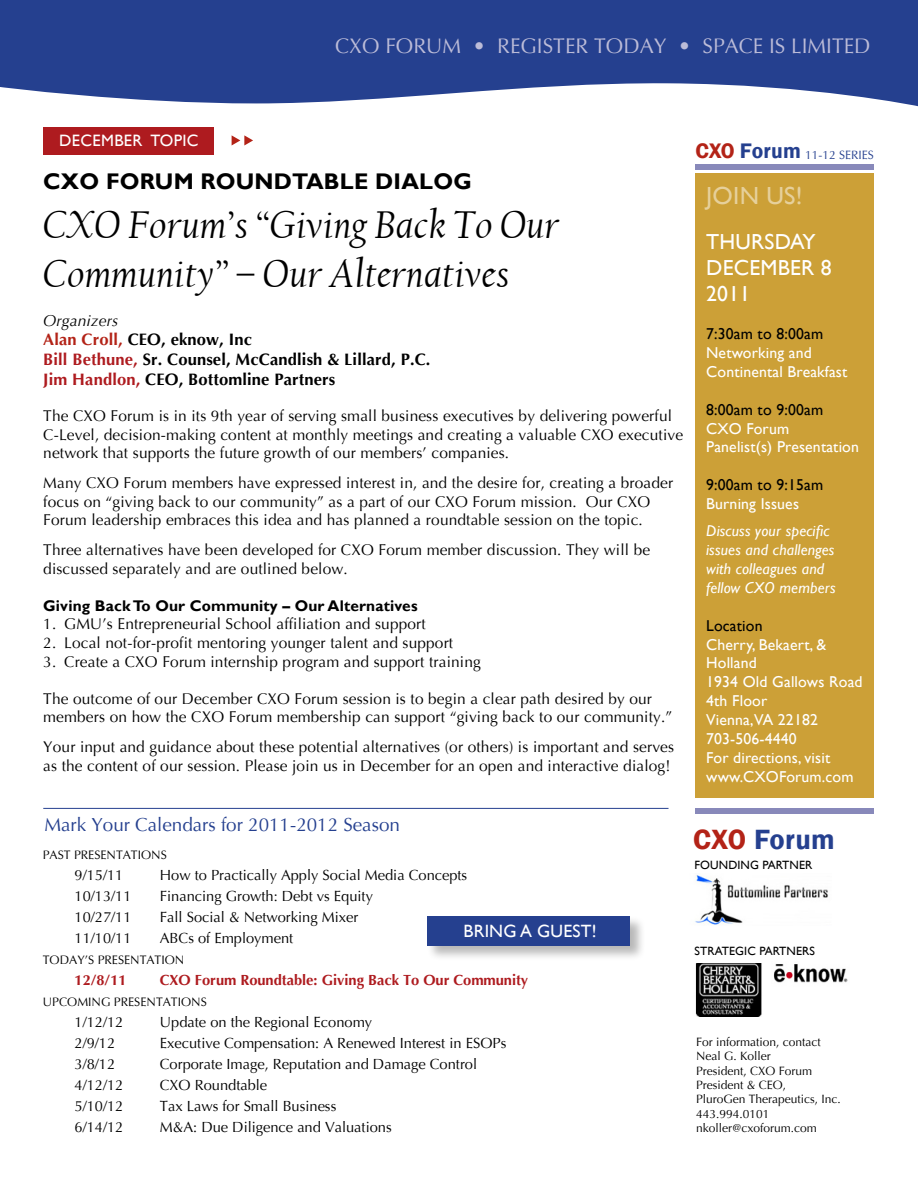
<style>
.page{position:relative;width:918px;height:1188px;background:#fff}
.page>*{position:absolute;margin:0;border:0;box-sizing:border-box;transform-origin:0 0}
.t1{font:italic 40.65px/48.8px "Californian FB";letter-spacing:.01em;color:#000}
.t2{font:600 28.65px "Franklin Gothic";letter-spacing:.01em;color:#25408f}
.t3{font:24.75px "Gill Sans";letter-spacing:.01em;color:#e6d09b}
.t4{font:700 22.65px "Gill Sans";letter-spacing:.01em;color:#000}
.t5{font:21.75px "Gill Sans";letter-spacing:.01em;color:#fff}
.t6{font:21px "Optima";color:#bcbcd8}
.t7{font:18.75px "Optima";color:#25408f}
.t8{font:17.85px "Gill Sans";letter-spacing:.01em;color:#fff}
.t9{font:700 16.5px/19.8px "Optima";letter-spacing:.01em;color:#000}
.t10{font:16.5px "Gill Sans";letter-spacing:.02em;color:#fff}
.t11{font:15.75px/18.9px "Gill Sans";letter-spacing:.01em;color:#fff}
.t12{font:italic 15.75px/18.9px "Gill Sans";letter-spacing:.01em;color:#fff}
.t13{font:15.75px "Gill Sans";letter-spacing:.01em;color:#000}
.t14{font:italic 15.75px "Optima";letter-spacing:.01em;color:#000}
.t15{font:15.45px/18.6px "Optima";letter-spacing:.01em;color:#000}
.t16{font:700 15.45px "Gill Sans";letter-spacing:.01em;color:#000}
.t17{font:14.7px "Optima";color:#000}
.t18{font:700 14.7px "Optima";color:#ae1b1f}
.t19{font:12.15px "Optima";color:#000}
.t20{font:12px/14.4px "Optima";color:#000}
.t21{font:12px "Gill Sans";letter-spacing:.01em;color:#000}
.t22{font:12px "Optima";color:#25408f}
.s1{font-family:"Franklin Gothic";font-weight:600;font-size:21.6px;color:#b32317}
.s2{font-family:"Franklin Gothic";font-weight:600;font-size:21.6px}
.s3{color:#b32317}
.s4{color:#ae1b1f}
</style>
<div class="page">
<div style="left:43px;top:127px;width:171px;height:27px;background:#ae1b1f"></div>
<svg style="left:0;top:0;width:918px;height:106px;fill:#25408f"></svg>
<svg style="left:232px;top:135px;width:21px;height:11px"></svg>
<div style="left:695px;top:808px;width:179px;height:6px;background:#8889ba"></div>
<img style="left:695px;top:875px;width:133px;height:50px">
<img style="left:695px;top:964px;width:67px;height:52px">
<img style="left:773px;top:964px;width:75px;height:19px">
<div style="left:695px;top:174px;width:179px;height:624px;background:#cca037"></div>
<div style="left:695px;top:164px;width:179px;height:6px;background:#8889ba"></div>
<div style="left:426px;top:916px;width:219px;height:45px;background:#000;opacity:.28"></div>
<div style="left:428px;top:917px;width:202px;height:29px;background:#25408f"></div>
<hr style="left:43px;top:808px;width:626px;height:1px;background:#25408f">
<p class="t10" style="left:59px;top:131px;width:11px">dece</p>
<p class="t10" style="left:101px;top:131px;width:99px">mber TOPIC</p>
<h3 class="t6" style="left:335px;top:34px;width:537px">CXO FORUM • REGISTER TODAY • SPACE IS LIMITED</h3>
<p class="t22" style="left:696px;top:148px;width:157px"><span class="s1">CXO</span> <span class="s2">Forum</span> 11-12 Series</p>
<h3 class="t4" style="left:43px;top:168px;width:266px">cxo forum Roundtab</h3>
<h3 class="t4" style="left:340px;top:168px;width:113px">le Dialog</h3>
<h1 class="t1" style="left:43px;top:201px;width:518px">CXO Forum’s “Giving Back To Our<br>Community” – Our Alternatives</h1>
<p class="t14" style="left:43px;top:311px;width:77px">Organizers</p>
<p class="t9" style="left:43px;top:330px;width:389px"><span class="s3">Alan Croll,</span> CEO, eknow, Inc<br><span class="s4">Bill Bethune,</span> Sr. Counsel, McCandlish &amp; Lillard, P.C.<br><span class="s4">Jim Handlon,</span> CEO, Bottomline Partners</p>
<p class="t15" style="left:43px;top:407px;width:641px">The CXO Forum is in its 9th year of serving small business executives by delivering powerful<br>C-Level, decision-making content at monthly meetings and creating a valuable CXO executive network that supports the future growth of our members’ companies.</p>
<p class="t15" style="left:43px;top:474px;width:632px">Many CXO Forum members have expressed interest in, and the desire for, creating a broader focus on “giving back to our community” as a part of our CXO Forum mission. Our CXO<br>Forum leadership embraces this idea and has planned a roundtable session on the topic.</p>
<p class="t15" style="left:43px;top:541px;width:608px">Three alternatives have been developed for CXO Forum member discussion. They will be discussed separately and are outlined below.</p>
<p class="t16" style="left:43px;top:596px;width:376px">Giving Back To Our Community – Our Alternatives</p>
<p class="t15" style="left:43px;top:615px;width:384px">1. GMU’s Entrepreneurial School affiliation and support</p>
<p class="t15" style="left:43px;top:634px;width:411px">2. Local not-for-profit mentoring younger talent and support</p>
<p class="t15" style="left:43px;top:652px;width:439px">3. Create a CXO Forum internship program and support training</p>
<p class="t15" style="left:43px;top:689px;width:631px">The outcome of our December CXO Forum session is to begin a clear path desired by our members on how the CXO Forum membership can support “giving back to our community.”</p>
<p class="t15" style="left:43px;top:738px;width:632px">Your input and guidance about these potential alternatives (or others) is important and serves as the content of our session. Please join us in December for an open and interactive dialog!</p>
<h3 class="t3" style="left:706px;top:181px;width:98px">JOIN US!</h3>
<h3 class="t5" style="left:706px;top:229px;width:44px">Thursda</h3>
<h3 class="t5" style="left:802px;top:229px;width:15px">y</h3>
<h3 class="t5" style="left:706px;top:255px;width:14px">dece</h3>
<h3 class="t5" style="left:761px;top:255px;width:73px">mber 8</h3>
<h3 class="t5" style="left:706px;top:281px;width:46px">2011</h3>
<p class="t13" style="left:706px;top:325px;width:118px">7:30am to 8:00am</p>
<p class="t11" style="left:706px;top:344px;width:143px">Networking and<br>Continental Breakfast</p>
<p class="t13" style="left:706px;top:400px;width:118px">8:00am to 9:00am</p>
<p class="t11" style="left:706px;top:419px;width:154px">CXO Forum<br>Panelist(s) Presentation</p>
<p class="t13" style="left:706px;top:476px;width:118px">9:00am to 9:15am</p>
<p class="t11" style="left:706px;top:495px;width:94px">Burning Issues</p>
<p class="t12" style="left:706px;top:522px;width:131px">Discuss your specific issues and challenges with colleagues and fellow CXO members</p>
<p class="t13" style="left:706px;top:616px;width:58px">Location</p>
<p class="t11" style="left:706px;top:635px;width:158px">Cherry, Bekaert, &amp;<br>Holland<br>1934 Old Gallows Road<br>4th Floor<br>Vienna,VA 22182<br>703-506-4440<br>For directions, visit www.CXOForum.com</p>
<p class="t7" style="left:44px;top:814px;width:357px">Mark Your Calendars for 2011-2012 Season</p>
<p class="t19" style="left:43px;top:848px;width:126px">PAST PRESENTATIONS</p>
<p class="t17" style="left:75px;top:867px;width:50px">9/15/11</p>
<p class="t17" style="left:160px;top:867px;width:309px">How to Practically Apply Social Media Concepts</p>
<p class="t17" style="left:75px;top:888px;width:58px">10/13/11</p>
<p class="t17" style="left:160px;top:888px;width:215px">Financing Growth: Debt vs Equity</p>
<p class="t17" style="left:75px;top:909px;width:58px">10/27/11</p>
<p class="t17" style="left:160px;top:909px;width:200px">Fall Social &amp; Networking Mixer</p>
<p class="t17" style="left:75px;top:930px;width:58px">11/10/11</p>
<p class="t17" style="left:160px;top:930px;width:135px">ABCs of Employment</p>
<p class="t19" style="left:43px;top:953px;width:143px">TODAY’S PRESENTATION</p>
<p class="t18" style="left:75px;top:972px;width:54px">12/8/11</p>
<p class="t18" style="left:160px;top:972px;width:370px">CXO Forum Roundtable: Giving Back To Our Community</p>
<p class="t19" style="left:43px;top:995px;width:165px">UPCOMING PRESENTATIONS</p>
<p class="t17" style="left:75px;top:1014px;width:50px">1/12/12</p>
<p class="t17" style="left:160px;top:1014px;width:214px">Update on the Regional Economy</p>
<p class="t17" style="left:75px;top:1035px;width:42px">2/9/12</p>
<p class="t17" style="left:160px;top:1035px;width:348px">Executive Compensation: A Renewed Interest in ESOPs</p>
<p class="t17" style="left:75px;top:1056px;width:42px">3/8/12</p>
<p class="t17" style="left:160px;top:1056px;width:319px">Corporate Image, Reputation and Damage Control</p>
<p class="t17" style="left:75px;top:1077px;width:50px">4/12/12</p>
<p class="t17" style="left:160px;top:1077px;width:109px">CXO Roundtable</p>
<p class="t17" style="left:75px;top:1098px;width:50px">5/10/12</p>
<p class="t17" style="left:160px;top:1098px;width:178px">Tax Laws for Small Business</p>
<p class="t17" style="left:75px;top:1119px;width:50px">6/14/12</p>
<p class="t17" style="left:160px;top:1119px;width:233px">M&amp;A: Due Diligence and Valuations</p>
<p class="t8" style="left:464px;top:920px;width:134px">BRING A GUEST!</p>
<h2 class="t2" style="left:693px;top:822px;width:143px"><span class="s3">CXO</span> Forum</h2>
<p class="t21" style="left:694px;top:858px;width:119px">FOUNDING PARTNER</p>
<p class="t21" style="left:694px;top:944px;width:122px">STRATEGIC PARTNERS</p>
<p class="t20" style="left:696px;top:1035px;width:146px">For information, contact<br>Neal G. Koller<br>President, CXO Forum<br>President &amp; CEO,<br>PluroGen Therapeutics, Inc.<br>443.994.0101 nkoller@cxoforum.com</p>
</div>
